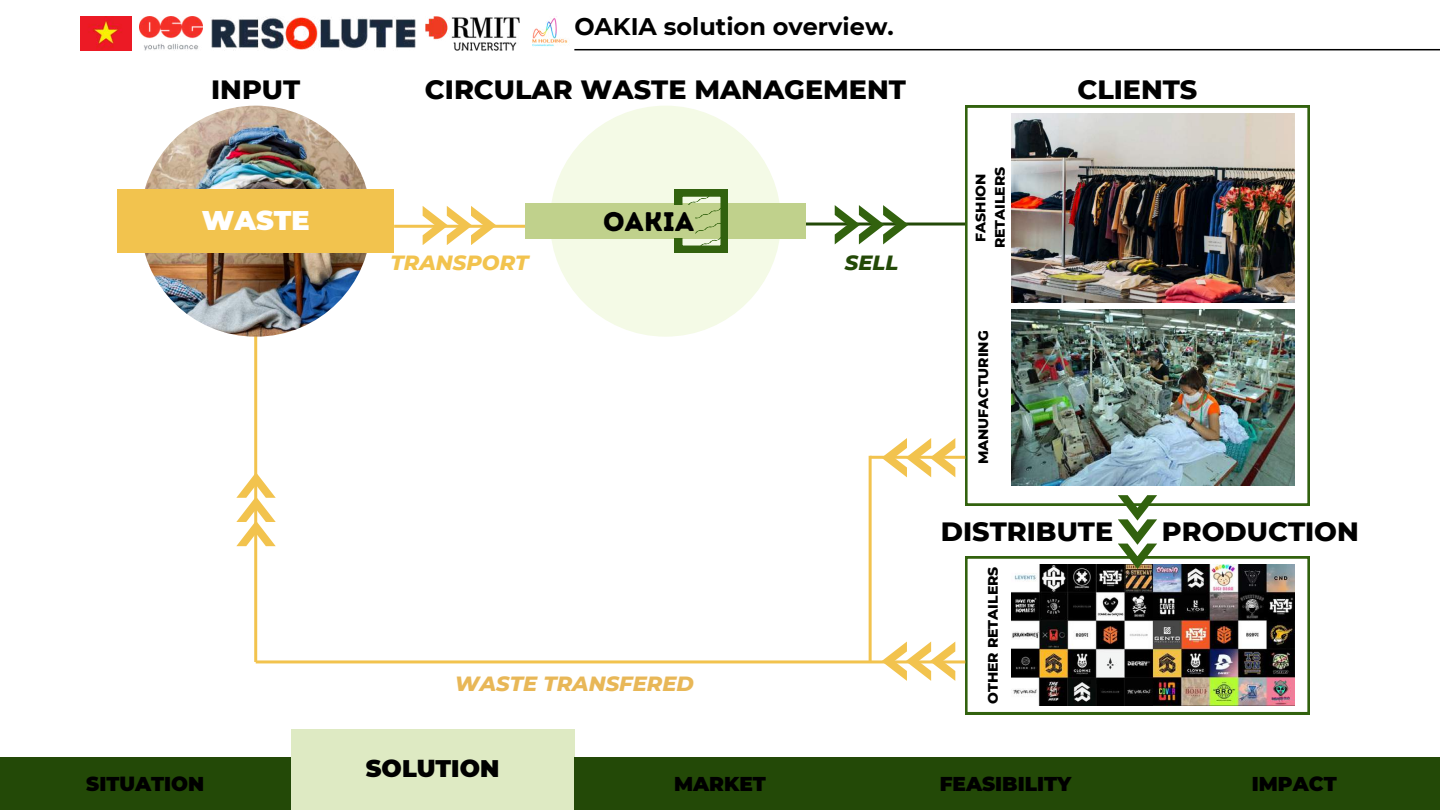
<style>
.page{position:relative;width:1440px;height:810px;background:#fff}
.page>*{position:absolute;margin:0;border:0;box-sizing:border-box;transform-origin:0 0}
.t1{font:800 27px "Montserrat";color:#000}
.t2{font:900 27px "Montserrat";color:#fff}
.t3{font:26.9px "Intro Rust Base";color:#000}
.t4{font:700 24px "Montserrat";color:#000}
.t5{font:900 24px "Montserrat";color:#000}
.t6{font:italic 800 21px "Montserrat";color:#e8b757}
.t7{font:italic 800 21px "Montserrat";color:#f2c34e}
.t8{font:italic 800 21px "Montserrat";color:#234907}
.t9{font:900 20px "Montserrat";color:#000}
.t10{font:800 14px/19.5px "Montserrat";color:#000;text-align:center}
</style>
<div class="page">
<hr style="left:574px;top:49px;width:866px;height:1px;background:#000">
<hr style="left:254px;top:253px;width:3px;height:409px;background:#f2c34e">
<img style="left:140px;top:106px;width:231px;height:231px;border-radius:50%">
<hr style="left:394px;top:225px;width:272px;height:3px;background:#f2c34e">
<div style="left:117px;top:189px;width:277px;height:64px;background:#f2c34e"></div>
<hr style="left:709px;top:223px;width:256px;height:3px;background:#234907">
<div style="left:550px;top:106px;width:231px;height:231px;background:#f4fae6;border-radius:50%"></div>
<div style="left:525px;top:204px;width:281px;height:35px;background:#c0d18c"></div>
<svg style="left:673px;top:189px;width:55px;height:64px"></svg>
<div style="left:603px;top:205px;width:91px;height:32px;background:#c0d18c"></div>
<svg style="left:965px;top:106px;width:345px;height:399px"></svg>
<img style="left:1011px;top:113px;width:283px;height:189px">
<img style="left:1011px;top:309px;width:283px;height:176px">
<svg style="left:423px;top:206px;width:73px;height:39px"></svg>
<svg style="left:835px;top:205px;width:74px;height:39px"></svg>
<svg style="left:965px;top:557px;width:345px;height:157px"></svg>
<img style="left:1011px;top:565px;width:283px;height:141px">
<svg style="left:1118px;top:495px;width:39px;height:74px"></svg>
<hr style="left:869px;top:456px;width:3px;height:206px;background:#f2c34e">
<img style="left:211px;top:17px;width:205px;height:33px">
<img style="left:139px;top:16px;width:63px;height:34px">
<img style="left:81px;top:16px;width:50px;height:34px">
<img style="left:425px;top:16px;width:95px;height:34px">
<img style="left:532px;top:16px;width:36px;height:31px">
<hr style="left:870px;top:456px;width:95px;height:3px;background:#f2c34e">
<hr style="left:256px;top:660px;width:709px;height:3px;background:#f2c34e">
<svg style="left:882px;top:438px;width:73px;height:39px"></svg>
<svg style="left:881px;top:642px;width:74px;height:39px"></svg>
<svg style="left:236px;top:472px;width:39px;height:74px"></svg>
<div style="left:0;top:757px;width:291px;height:53px;background:#234907"></div>
<div style="left:291px;top:729px;width:283px;height:81px;background:#deeac3"></div>
<div style="left:574px;top:757px;width:292px;height:53px;background:#234907"></div>
<div style="left:857px;top:757px;width:296px;height:53px;background:#234907"></div>
<div style="left:1149px;top:757px;width:291px;height:53px;background:#234907"></div>
<p class="t1" style="left:211px;top:72px;width:91px">INPUT</p>
<p class="t4" style="left:574px;top:12px;width:321px">OAKIA solution overview.</p>
<p class="t1" style="left:425px;top:72px;width:483px">CIRCULAR WASTE MANAGEMENT</p>
<p class="t1" style="left:1077px;top:72px;width:122px">CLIENTS</p>
<p class="t2" style="left:202px;top:204px;width:109px">WASTE</p>
<p class="t3" style="left:603px;top:205px;width:93px">OAKIA</p>
<p class="t7" style="left:391px;top:250px;width:140px">TRANSPORT</p>
<h1 class="t8" style="left:845px;top:250px;width:55px">SELL</h1>
<h5 class="t6" style="left:455px;top:670px;width:240px">WASTE TRANSFERED</h5>
<p class="t10" style="left:971px;top:248px;width:83px;rotate:-90deg">FASHION<br>RETAILERS</p>
<p class="t10" style="left:973px;top:464px;width:135px;rotate:-90deg">MANUFACTURING</p>
<p class="t1" style="left:941px;top:515px;width:174px">DISTRIBUTE</p>
<p class="t1" style="left:1162px;top:515px;width:198px">PRODUCTION</p>
<h2 class="t10" style="left:983px;top:704px;width:139px;rotate:-90deg">OTHER RETAILERS</h2>
<h5 class="t9" style="left:86px;top:772px;width:120px">SITUATION</h5>
<p class="t5" style="left:366px;top:754px;width:135px">SOLUTION</p>
<p class="t9" style="left:674px;top:772px;width:93px">MARKET</p>
<p class="t9" style="left:940px;top:772px;width:133px">FEASIBILITY</p>
<h1 class="t9" style="left:1252px;top:772px;width:86px">IMPACT</h1>
</div>
